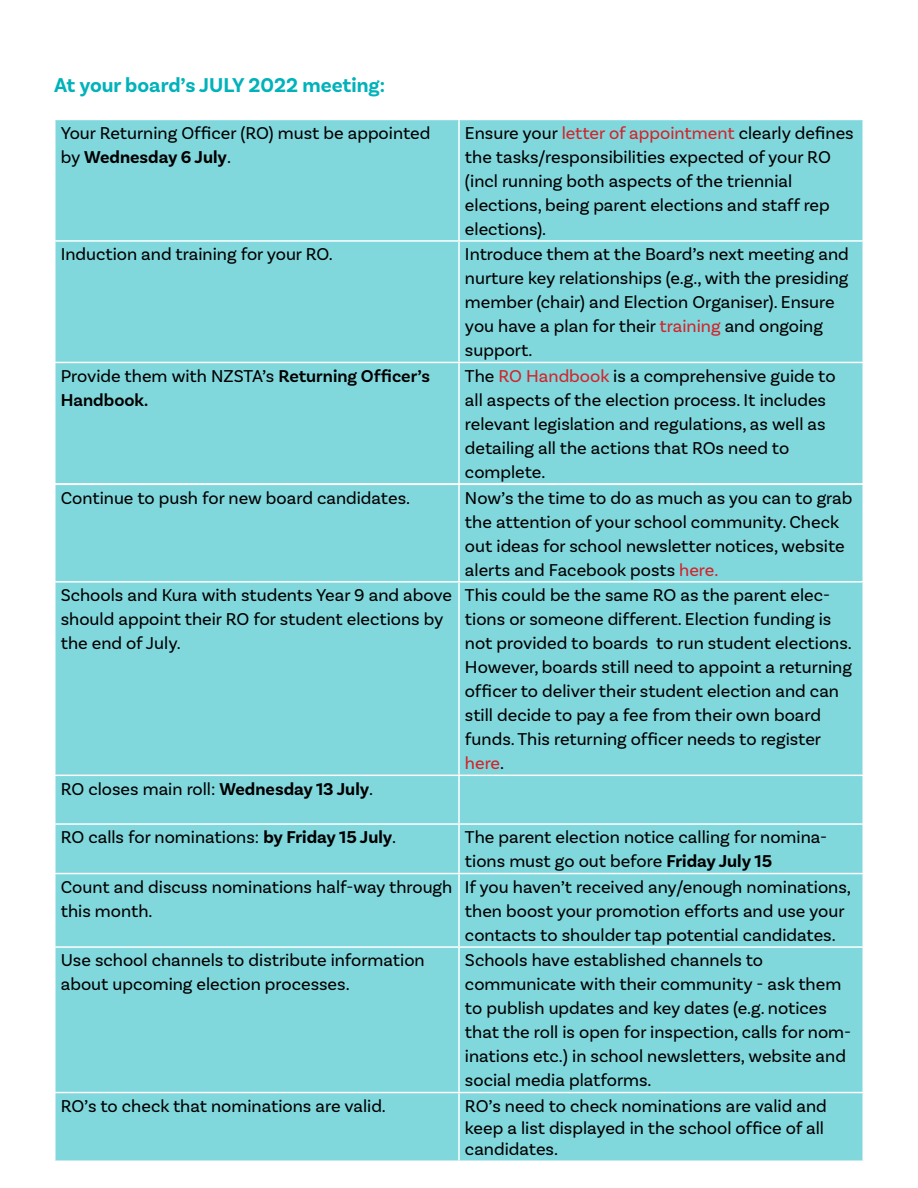
<style>
.page{position:relative;width:918px;height:1188px;background:#fff}
.page>*{position:absolute;margin:0;border:0;box-sizing:border-box;transform-origin:0 0}
.t1{font:700 21px "Basic Sans";color:#00b2ba}
.t2{font:18px/24px "Basic Sans";color:#000}
.t3{font:600 18px/24px "Basic Sans";color:#000}
.s1{font-weight:700}
.s2{color:#d2232a}
.s3{font-weight:400}
</style>
<div class="page">
<div style="left:56px;top:120px;width:806px;height:363px;background:#80d8dd"></div>
<hr style="left:458px;top:120px;width:2px;height:120px;background:#fff">
<hr style="left:54px;top:240px;width:405px;height:2px;background:#fff">
<hr style="left:459px;top:240px;width:405px;height:2px;background:#fff">
<hr style="left:458px;top:242px;width:2px;height:120px;background:#fff">
<hr style="left:54px;top:362px;width:405px;height:1px;background:#fff">
<hr style="left:459px;top:362px;width:405px;height:1px;background:#fff">
<hr style="left:458px;top:363px;width:2px;height:120px;background:#fff">
<div style="left:56px;top:485px;width:806px;height:676px;background:#80d8dd"></div>
<hr style="left:458px;top:485px;width:2px;height:96px;background:#fff">
<hr style="left:54px;top:581px;width:405px;height:2px;background:#fff">
<hr style="left:459px;top:581px;width:405px;height:2px;background:#fff">
<hr style="left:458px;top:583px;width:2px;height:192px;background:#fff">
<hr style="left:54px;top:775px;width:405px;height:1px;background:#fff">
<hr style="left:459px;top:775px;width:405px;height:1px;background:#fff">
<hr style="left:458px;top:776px;width:2px;height:47px;background:#fff">
<hr style="left:54px;top:823px;width:405px;height:2px;background:#fff">
<hr style="left:459px;top:823px;width:405px;height:2px;background:#fff">
<hr style="left:458px;top:825px;width:2px;height:48px;background:#fff">
<hr style="left:54px;top:873px;width:405px;height:1px;background:#fff">
<hr style="left:459px;top:873px;width:405px;height:1px;background:#fff">
<hr style="left:458px;top:874px;width:2px;height:72px;background:#fff">
<hr style="left:54px;top:946px;width:405px;height:2px;background:#fff">
<hr style="left:459px;top:946px;width:405px;height:2px;background:#fff">
<hr style="left:458px;top:948px;width:2px;height:144px;background:#fff">
<hr style="left:54px;top:1092px;width:405px;height:1px;background:#fff">
<hr style="left:459px;top:1092px;width:405px;height:1px;background:#fff">
<hr style="left:458px;top:1093px;width:2px;height:68px;background:#fff">
<p class="t1" style="left:54px;top:73px;width:333px">At your board’s JULY 2022 meeting:</p>
<p class="t2" style="left:61px;top:121px;width:371px">Your Returning Officer (RO) must be appointed by <span class="s1">Wednesday 6 July</span>.</p>
<p class="t2" style="left:465px;top:121px;width:390px">Ensure your <span class="s2">letter of appointment</span> clearly defines the tasks/responsibilities expected of your RO (incl running both aspects of the triennial elections, being parent elections and staff rep elections).</p>
<p class="t2" style="left:61px;top:242px;width:274px">Induction and training for your RO.</p>
<p class="t2" style="left:465px;top:242px;width:385px">Introduce them at the Board’s next meeting and nurture key relationships (e.g., with the presiding member (chair) and Election Organiser). Ensure you have a plan for their <span class="s2">training</span> and ongoing support.</p>
<p class="t3" style="left:61px;top:364px;width:371px"><span class="s3">Provide them with NZSTA’s</span> Returning Officer’s<br>Handbook.</p>
<p class="t2" style="left:465px;top:364px;width:372px">The <span class="s2">RO Handbook</span> is a comprehensive guide to all aspects of the election process. It includes relevant legislation and regulations, as well as detailing all the actions that ROs need to complete.</p>
<p class="t2" style="left:61px;top:486px;width:351px">Continue to push for new board candidates.</p>
<p class="t2" style="left:465px;top:486px;width:389px">Now’s the time to do as much as you can to grab the attention of your school community. Check out ideas for school newsletter notices, website alerts and Facebook posts <span class="s2">here.</span></p>
<p class="t2" style="left:61px;top:583px;width:393px">Schools and Kura with students Year 9 and above should appoint their RO for student elections by the end of July.</p>
<p class="t2" style="left:465px;top:583px;width:389px">This could be the same RO as the parent elec&shy;tions or someone different. Election funding is not provided to boards to run student elections.<br>However, boards still need to appoint a returning officer to deliver their student election and can still decide to pay a fee from their own board funds. This returning officer needs to register <span class="s2">here</span>.</p>
<p class="t2" style="left:61px;top:777px;width:314px">RO closes main roll: <span class="s1">Wednesday 13 July</span>.</p>
<p class="t2" style="left:61px;top:825px;width:337px">RO calls for nominations: <span class="s1">by Friday 15 July</span>.</p>
<p class="t2" style="left:465px;top:825px;width:364px">The parent election notice calling for nomina&shy;tions must go out before <span class="s1">Friday July 15</span></p>
<p class="t2" style="left:61px;top:875px;width:393px">Count and discuss nominations half-way through this month.</p>
<p class="t2" style="left:465px;top:875px;width:388px">If you haven’t received any/enough nominations, then boost your promotion efforts and use your contacts to shoulder tap potential candidates.</p>
<p class="t2" style="left:61px;top:948px;width:366px">Use school channels to distribute information about upcoming election processes.</p>
<p class="t2" style="left:465px;top:948px;width:388px">Schools have established channels to communicate with their community - ask them to publish updates and key dates (e.g. notices that the roll is open for inspection, calls for nom&shy;inations etc.) in school newsletters, website and social media platforms.</p>
<p class="t2" style="left:61px;top:1094px;width:327px">RO’s to check that nominations are valid.</p>
<p class="t2" style="left:465px;top:1095px;width:363px;line-height:21.6px">RO’s need to check nominations are valid and keep a list displayed in the school office of all candidates.</p>
</div>
